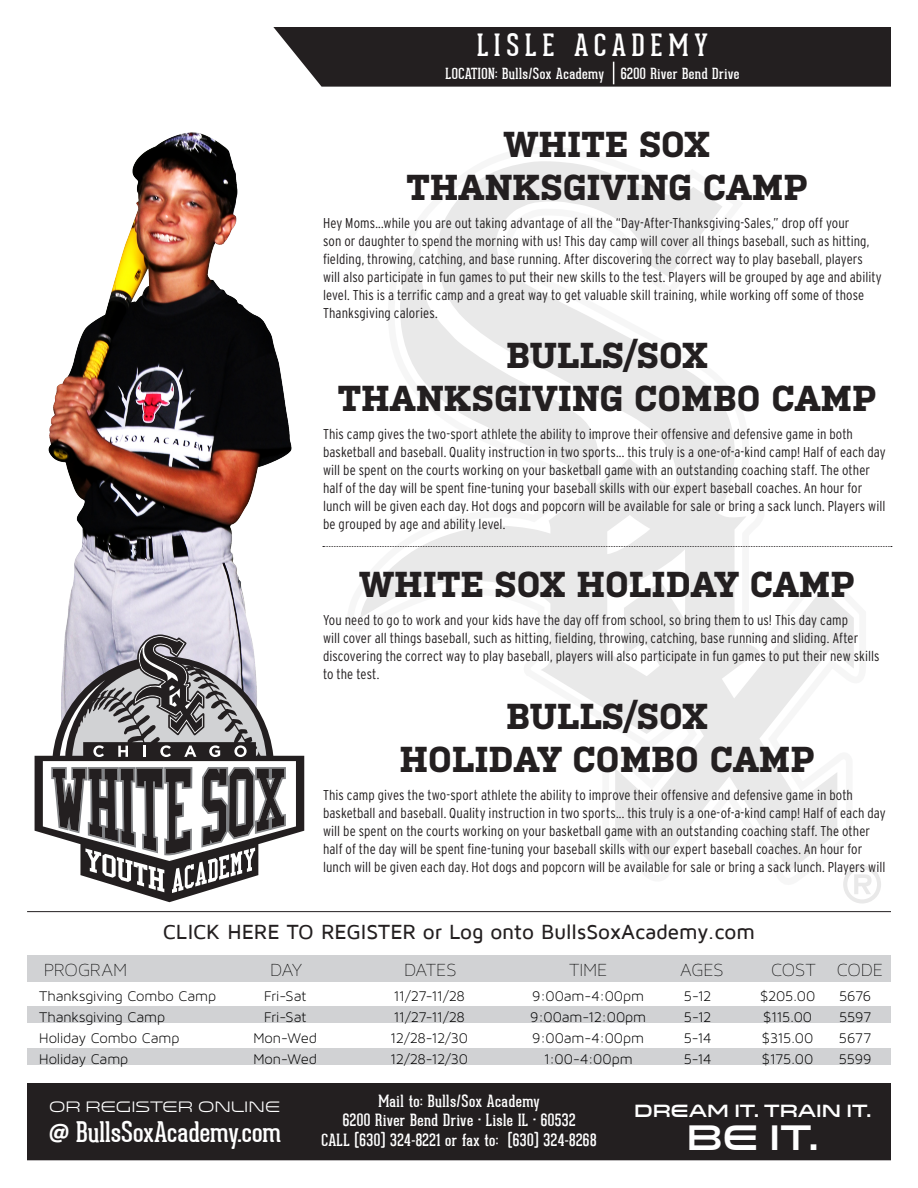
<style>
.page{position:relative;width:918px;height:1188px;background:#fff}
.page>*{position:absolute;margin:0;border:0;box-sizing:border-box;transform-origin:0 0}
.t1{font:700 36px/43.2px "Kulturista";color:#231f20;text-align:center}
.t2{font:36px "Venera 900";color:#fff}
.t3{font:30px "Geared Slab";letter-spacing:.2em;color:#fff}
.t4{font:27.75px "Geared Slab";color:#fff}
.t5{font:500 21.15px "Maven Pro";letter-spacing:-.005em;color:#231f20}
.t6{font:19.5px "Maven Pro Light 200";letter-spacing:.01em;color:#000}
.t7{font:18px "Venera 900";color:#fff}
.t8{font:16.5px "Geared Slab";letter-spacing:.025em;color:#fff}
.t9{font:15.3px "Venera 500";color:#fff}
.t10{font:15px "Maven Pro Light 300";letter-spacing:-.005em;color:#000}
.t11{font:15px "Geared Slab";letter-spacing:.025em;color:#fff}
.BODY{font:300 condensed 14.25px/18px "Interstate";letter-spacing:.005em;color:#211d1e}
</style>
<div class="page">
<svg style="left:360px;top:161px;width:494px;height:710px"></svg>
<svg style="left:843px;top:865px;width:38px;height:39px"></svg>
<div style="left:28px;top:1084px;width:862px;height:76px;background:#231f20"></div>
<div style="left:27px;top:1083px;width:864px;height:77px;border:2px solid #231f20"></div>
<div style="left:273px;top:27px;width:618px;height:60px;background:#231f20"></div>
<div style="left:28px;top:955px;width:863px;height:27px;background:#d1d2d4"></div>
<div style="left:28px;top:1006px;width:863px;height:17px;background:#d1d2d4"></div>
<div style="left:28px;top:1048px;width:863px;height:17px;background:#d1d2d4"></div>
<hr style="left:27px;top:911px;width:864px;height:1px;background:#231f20">
<img style="left:48px;top:132px;width:275px;height:502px">
<svg style="left:35px;top:755px;width:269px;height:147px"></svg>
<svg style="left:43px;top:634px;width:253px;height:259px"></svg>
<svg style="left:323px;top:546px;width:569px;height:1px"></svg>
<p class="t3" style="left:477px;top:27px;width:232px">LISLE ACADEMY</p>
<p class="t11" style="left:445px;top:64px;width:296px">LOCATION: Bulls/Sox Academy 6200 River Bend Drive</p>
<p class="t1" style="left:406px;top:119px;width:403px">WHITE SOX<br>THANKSGIVING CAMP</p>
<p class="BODY" style="left:323px;top:214px;width:560px">Hey Moms...while you are out taking advantage of all the “Day-After-Thanksgiving-Sales,” drop off your<br>son or daughter to spend the morning with us! This day camp will cover all things baseball, such as hitting, fielding, throwing, catching, and base running. After discovering the correct way to play baseball, players will also participate in fun games to put their new skills to the test. Players will be grouped by age and ability level. This is a terrific camp and a great way to get valuable skill training, while working off some of those Thanksgiving calories.</p>
<p class="t1" style="left:338px;top:331px;width:540px">BULLS/SOX<br>THANKSGIVING COMBO CAMP</p>
<p class="BODY" style="left:323px;top:425px;width:564px">This camp gives the two-sport athlete the ability to improve their offensive and defensive game in both basketball and baseball. Quality instruction in two sports... this truly is a one-of-a-kind camp! Half of each day will be spent on the courts working on your basketball game with an outstanding coaching staff. The other half of the day will be spent fine-tuning your baseball skills with our expert baseball coaches. An hour for lunch will be given each day. Hot dogs and popcorn will be available for sale or bring a sack lunch. Players will be grouped by age and ability level.</p>
<p class="t1" style="left:360px;top:560px;width:497px">WHITE SOX HOLIDAY CAMP</p>
<p class="BODY" style="left:323px;top:611px;width:558px">You need to go to work and your kids have the day off from school, so bring them to us! This day camp<br>will cover all things baseball, such as hitting, fielding, throwing, catching, base running and sliding. After discovering the correct way to play baseball, players will also participate in fun games to put their new skills to the test.</p>
<p class="t1" style="left:399px;top:692px;width:417px">BULLS/SOX<br>HOLIDAY COMBO CAMP</p>
<p class="BODY" style="left:323px;top:786px;width:564px">This camp gives the two-sport athlete the ability to improve their offensive and defensive game in both basketball and baseball. Quality instruction in two sports... this truly is a one-of-a-kind camp! Half of each day will be spent on the courts working on your basketball game with an outstanding coaching staff. The other half of the day will be spent fine-tuning your baseball skills with our expert baseball coaches. An hour for lunch will be given each day. Hot dogs and popcorn will be available for sale or bring a sack lunch. Players will</p>
<p class="t5" style="left:163px;top:921px;width:594px">CLICK HERE TO REGISTER or Log onto BullsSoxAcademy.com</p>
<p class="t6" style="left:44px;top:959px;width:84px">PROGRAM</p>
<p class="t6" style="left:271px;top:959px;width:33px">DAY</p>
<p class="t6" style="left:404px;top:959px;width:54px">DATES</p>
<p class="t6" style="left:569px;top:959px;width:39px">TIME</p>
<p class="t6" style="left:680px;top:959px;width:45px">AGES</p>
<p class="t6" style="left:771px;top:959px;width:113px">COST CODE</p>
<p class="t10" style="left:39px;top:988px;width:179px">Thanksgiving Combo Camp</p>
<p class="t10" style="left:264px;top:988px;width:44px">Fri-Sat</p>
<p class="t10" style="left:393px;top:988px;width:73px">11/27-11/28</p>
<p class="t10" style="left:532px;top:988px;width:114px">9:00am-4:00pm</p>
<p class="t10" style="left:684px;top:988px;width:29px">5-12</p>
<p class="t10" style="left:760px;top:988px;width:57px">$205.00</p>
<p class="t10" style="left:839px;top:988px;width:34px">5676</p>
<p class="t10" style="left:39px;top:1009px;width:127px">Thanksgiving Camp</p>
<p class="t10" style="left:264px;top:1009px;width:44px">Fri-Sat</p>
<p class="t10" style="left:393px;top:1009px;width:73px">11/27-11/28</p>
<p class="t10" style="left:530px;top:1009px;width:118px">9:00am-12:00pm</p>
<p class="t10" style="left:684px;top:1009px;width:29px">5-12</p>
<p class="t10" style="left:763px;top:1009px;width:50px">$115.00</p>
<p class="t10" style="left:839px;top:1009px;width:34px">5597</p>
<p class="t10" style="left:39px;top:1030px;width:142px">Holiday Combo Camp</p>
<p class="t10" style="left:253px;top:1030px;width:65px">Mon-Wed</p>
<p class="t10" style="left:390px;top:1030px;width:79px">12/28-12/30</p>
<p class="t10" style="left:532px;top:1030px;width:114px">9:00am-4:00pm</p>
<p class="t10" style="left:684px;top:1030px;width:29px">5-14</p>
<p class="t10" style="left:762px;top:1030px;width:53px">$315.00</p>
<p class="t10" style="left:839px;top:1030px;width:34px">5677</p>
<p class="t10" style="left:39px;top:1051px;width:91px">Holiday Camp</p>
<p class="t10" style="left:253px;top:1051px;width:65px">Mon-Wed</p>
<p class="t10" style="left:390px;top:1051px;width:79px">12/28-12/30</p>
<p class="t10" style="left:544px;top:1051px;width:90px">1:00-4:00pm</p>
<p class="t10" style="left:684px;top:1051px;width:29px">5-14</p>
<p class="t10" style="left:762px;top:1051px;width:53px">$175.00</p>
<p class="t10" style="left:839px;top:1051px;width:34px">5599</p>
<p class="t9" style="left:49px;top:1098px;width:233px">OR REGISTER ONLINE</p>
<p class="t4" style="left:49px;top:1116px;width:234px">@ BullsSoxAcademy.com</p>
<p class="t8" style="left:378px;top:1091px;width:163px">Mail to: Bulls/Sox Academy</p>
<p class="t8" style="left:343px;top:1110px;width:234px">6200 River Bend Drive • Lisle IL • 60532</p>
<p class="t8" style="left:322px;top:1130px;width:277px">CALL (630) 324-8221 or fax to: (630) 324-8268</p>
<p class="t7" style="left:634px;top:1100px;width:239px">DREAM IT. TRAIN IT.</p>
<p class="t2" style="left:687px;top:1116px;width:134px">BE IT.</p>
</div>
